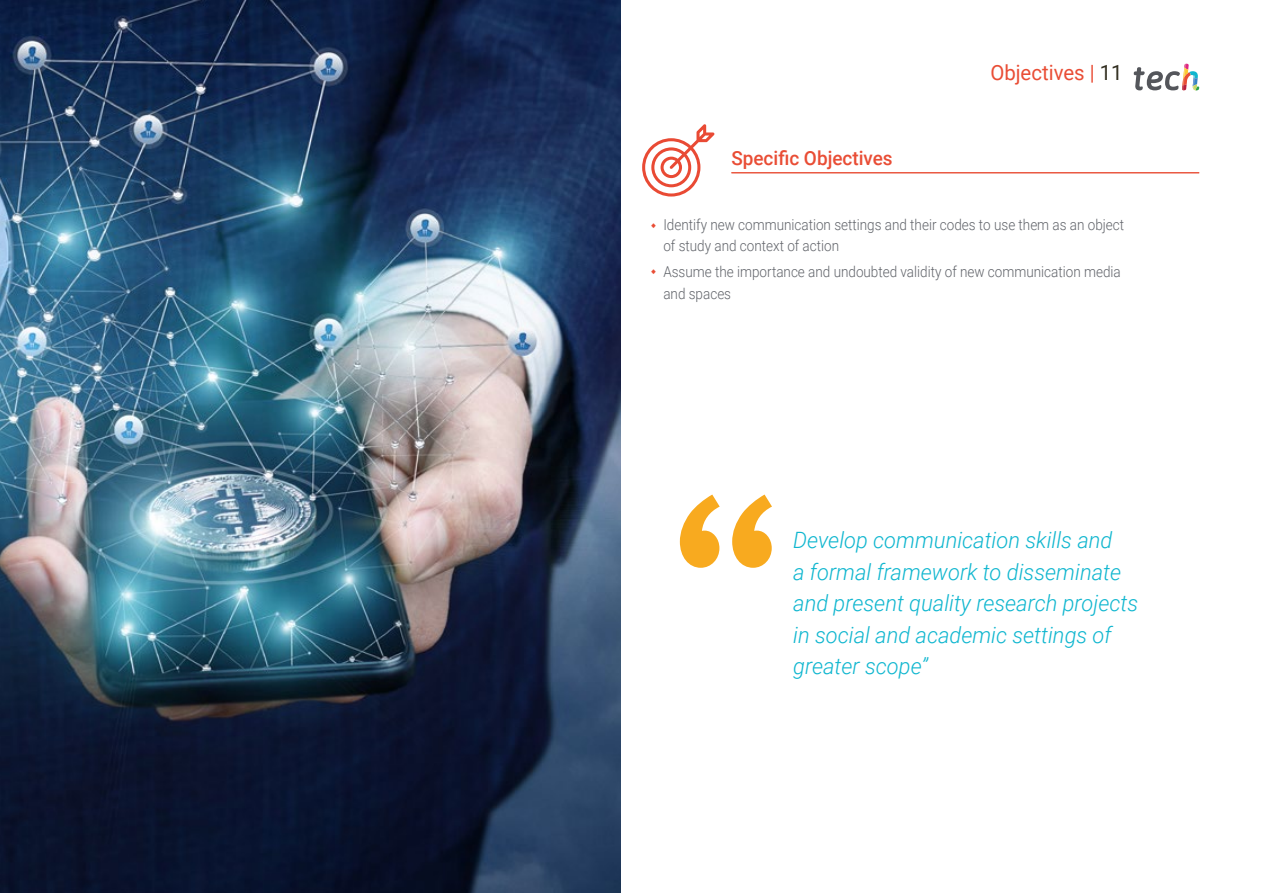
<style>
.page{position:relative;width:1263px;height:893px;background:#fff}
.page>*{position:absolute;margin:0;border:0;box-sizing:border-box;transform-origin:0 0}
.t1{font:italic 300 22.5px/31.5px "Roboto";color:#0fb6cf}
.t2{font:21px "Roboto";color:#e94d35}
.t3{font:500 19.5px "Roboto";color:#e94d35}
.t4{font:300 15px/21px "Roboto";color:#61646a;scale:.9 1}
.s1{color:#e94d36}
.s2{color:#312e20}
</style>
<div class="page">
<svg style="left:642px;top:124px;width:72px;height:73px"></svg>
<hr style="left:731px;top:172px;width:468px;height:1px;background:#e94d35">
<svg style="left:1134px;top:64px;width:65px;height:27px"></svg>
<svg style="left:680px;top:495px;width:92px;height:73px"></svg>
<img style="left:0;top:0;width:621px;height:893px">
<h3 class="t3" style="left:731px;top:144px;width:163px">Specific Objectives</h3>
<h2 class="t2" style="left:990px;top:57px;width:134px">Objectiv<span class="s1">es |</span> <span class="s2">11</span></h2>
<p class="t4" style="left:663px;top:214px;width:513px">Identify new communication settings and their codes to use them as an object of study and context of action</p>
<p class="t4" style="left:663px;top:259px;width:510px;line-height:22.5px">Assume the importance and undoubted validity of new communication media and spaces</p>
<h1 class="t1" style="left:793px;top:523px;width:346px">Develop communication skills and<br>a formal framework to disseminate and present quality research projects in social and academic settings of greater scope”</h1>
</div>
